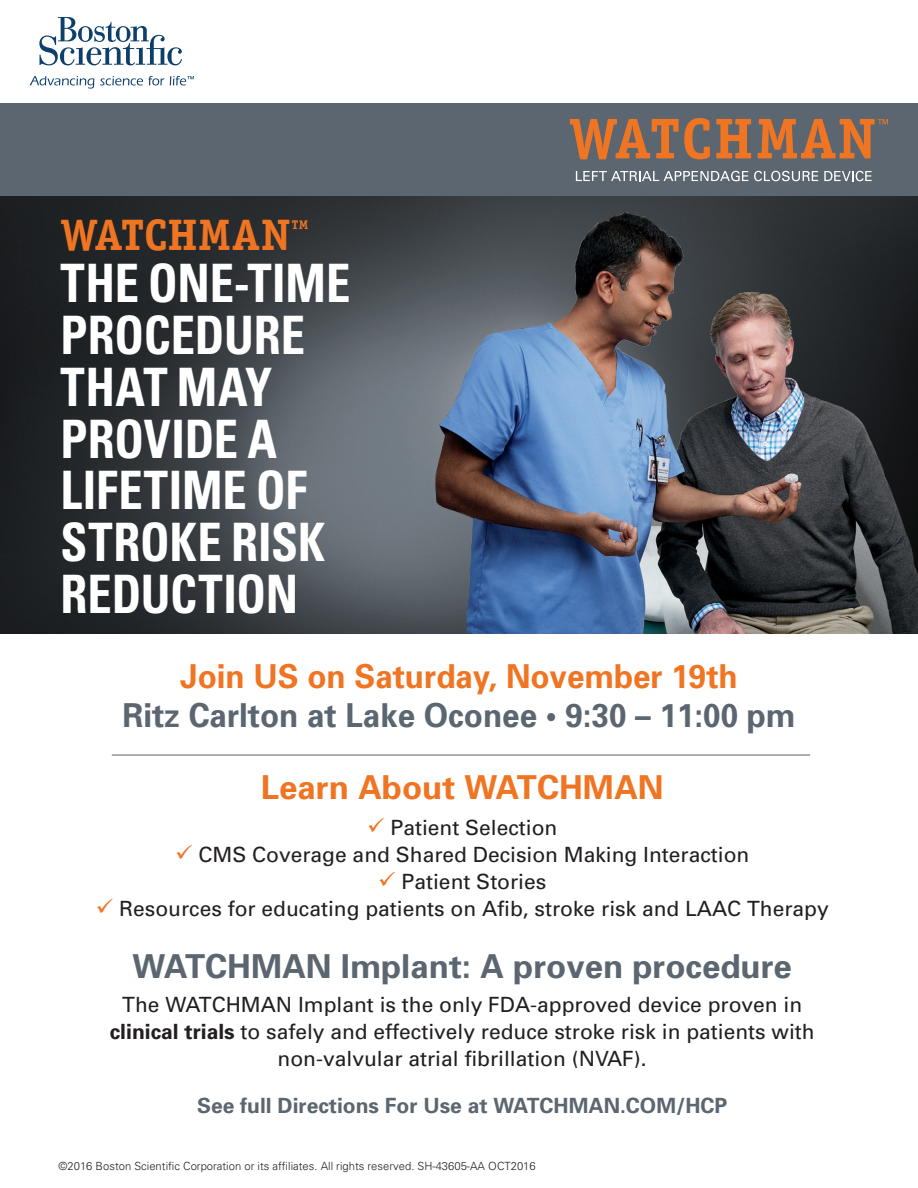
<style>
.page{position:relative;width:918px;height:1188px;background:#fff}
.page>*{position:absolute;margin:0;border:0;box-sizing:border-box;transform-origin:0 0}
.t1{font:700 condensed 52.95px/51.8px "Univers";color:#fff;scale:.92 1}
.t2{font:700 44.1px "Officina Serif";letter-spacing:.005em;color:#f07523}
.t3{font:700 33px "Univers";color:#5b6670;scale:.95 1}
.t4{font:700 33px "Univers";color:#5b6670}
.t5{font:700 33px "Univers";color:#f07523;scale:.95 1}
.t6{font:700 33px "Univers";color:#f07523}
.t7{font:21px/27px "Univers";color:#231f20;text-align:center}
.t8{font:700 21px "Univers";color:#5b6670}
.t9{font:700 12.6px "Officina Serif";color:#f07523}
.t10{font:300 11.25px "Univers";color:#231f20}
.s1{color:#f07523}
.s2{font-weight:700}
</style>
<div class="page">
<img style="left:0;top:196px;width:918px;height:437px">
<img style="left:422px;top:203px;width:496px;height:430px">
<div style="left:0;top:103px;width:918px;height:93px;background:#5b6670"></div>
<svg style="left:570px;top:118px;width:140px;height:41px"></svg>
<svg style="left:716px;top:119px;width:35px;height:39px"></svg>
<svg style="left:758px;top:119px;width:130px;height:39px"></svg>
<svg style="left:576px;top:171px;width:172px;height:10px"></svg>
<svg style="left:754px;top:171px;width:64px;height:10px"></svg>
<svg style="left:824px;top:171px;width:48px;height:10px"></svg>
<svg style="left:39px;top:17px;width:143px;height:48px"></svg>
<svg style="left:30px;top:76px;width:64px;height:13px"></svg>
<svg style="left:100px;top:76px;width:64px;height:9px"></svg>
<svg style="left:170px;top:76px;width:24px;height:9px"></svg>
<hr style="left:112px;top:755px;width:698px;height:1px;background:#5b6670">
<h2 class="t2" style="left:61px;top:208px;width:231px">WATCHMAN</h2>
<p class="t9" style="left:292px;top:217px;width:18px">TM</p>
<h1 class="t1" style="left:61px;top:257px;width:316px">THE ONE-TIME<br>PROCEDURE<br>THAT MAY<br>PROVIDE A<br>LIFETIME OF<br>STROKE RISK<br>REDUCTION</h1>
<h3 class="t5" style="left:180px;top:656px;width:588px">Join US on Saturday, November 19th</h3>
<h3 class="t3" style="left:122px;top:696px;width:710px">Ritz Carlton at Lake Oconee • 9:30 – 11:00 pm</h3>
<h3 class="t6" style="left:261px;top:768px;width:404px">Learn About WATCHMAN</h3>
<p class="t7" style="left:367px;top:814px;width:192px"><span class="s1">✓</span> Patient Selection</p>
<p class="t7" style="left:175px;top:841px;width:576px"><span class="s1">✓</span> CMS Coverage and Shared Decision Making Interaction</p>
<p class="t7" style="left:378px;top:868px;width:170px"><span class="s1">✓</span> Patient Stories</p>
<p class="t7" style="left:96px;top:895px;width:734px"><span class="s1">✓</span> Resources for educating patients on Afib, stroke risk and LAAC Therapy</p>
<h3 class="t4" style="left:133px;top:946px;width:661px">WATCHMAN Implant: A proven procedure</h3>
<p class="t7" style="left:110px;top:991px;width:706px">The WATCHMAN Implant is the only FDA-approved device proven in <span class="s2">clinical trials</span> to safely and effectively reduce stroke risk in patients with non-valvular atrial fibrillation (NVAF).</p>
<p class="t8" style="left:197px;top:1093px;width:532px">See full Directions For Use at WATCHMAN.COM/HCP</p>
<p class="t10" style="left:58px;top:1159px;width:479px">©2016 Boston Scientific Corporation or its affiliates. All rights reserved. SH-43605-AA OCT2016</p>
</div>
